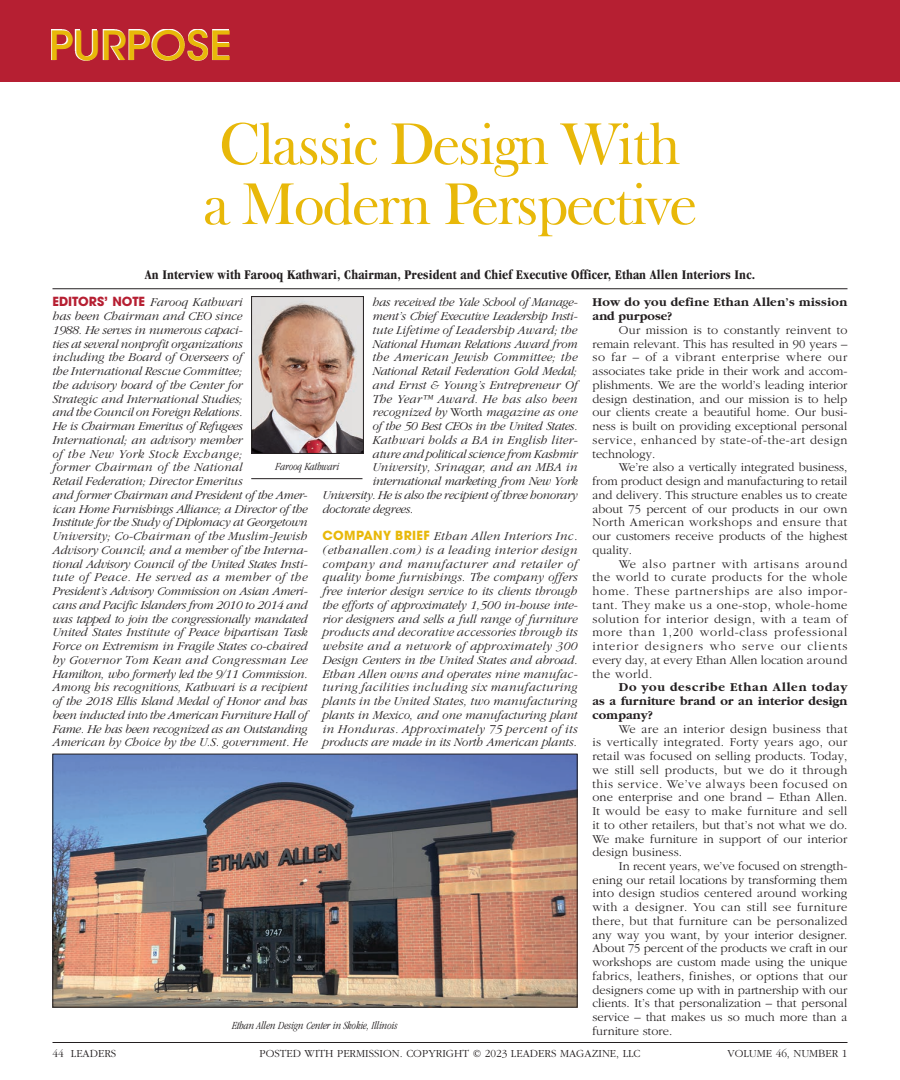
<style>
.page{position:relative;width:900px;height:1080px;background:#fff}
.page>*{position:absolute;margin:0;border:0;box-sizing:border-box;transform-origin:0 0}
.t1{font:60px/60px "Frys Baskerville BT";letter-spacing:-.04em;color:#e8b809}
.t2{font:500 40px "ITC Avant Garde Std";color:#e8b809;scale:1.05 1}
.t3{font:700 condensed 13.75px "Garamond";letter-spacing:.01em;color:#231f20}
.t4{font:italic 300 12.5px/13.8px "Garamond";letter-spacing:-.005em;color:#231f20}
.t5{font:300 12.5px/13.8px "Garamond";color:#231f20;text-align:justify}
.t6{font:italic 300 12.5px "Garamond";letter-spacing:-.025em;color:#231f20}
.t7{font:italic 300 12.5px "Garamond";letter-spacing:.015em;color:#231f20}
.t8{font:700 12.5px/13.8px "Garamond";color:#231f20;text-align:justify}
.t9{font:700 12.5px/13.8px "Garamond";letter-spacing:.02em;color:#231f20}
.t10{font:italic 300 12.5px "Garamond";letter-spacing:.02em;color:#231f20}
.t11{font:300 11.25px "Garamond";color:#231f20}
.t12{font:italic 300 condensed 11.25px "Garamond";color:#231f20}
.s1{font-family:"ITC Avant Garde Pro";font-weight:700;font-style:normal;color:#b61f32}
.s2{font-style:normal}
.s3{font-family:"ITC Avant Garde Pro";font-weight:700;font-style:normal;color:#e8b809}
</style>
<div class="page">
<div style="left:0;top:0;width:900px;height:81px;background:#b61f32"></div>
<img style="left:51px;top:29px;width:178px;height:31px">
<img style="left:253px;top:298px;width:109px;height:154px">
<div style="left:251px;top:296px;width:113px;height:158px;border:1px solid #231f20"></div>
<hr style="left:251px;top:478px;width:111px;height:1px;background:#231f20">
<hr style="left:52px;top:288px;width:796px;height:1px;background:#231f20">
<img style="left:54px;top:756px;width:522px;height:250px">
<div style="left:52px;top:754px;width:526px;height:254px;border:1px solid #231f20"></div>
<hr style="left:52px;top:1042px;width:796px;height:1px;background:#231f20">
<h2 class="t2" style="left:49px;top:21px;width:175px">PURPOSE</h2>
<h1 class="t1" style="left:203px;top:112px;width:496px">Classic Design With a Modern Perspective</h1>
<p class="t3" style="left:145px;top:267px;width:612px">An Interview with Farooq Kathwari, Chairman, President and Chief Executive Officer, Ethan Allen Interiors Inc.</p>
<p class="t4" style="left:52px;top:296px;width:261px"><span class="s1">EDITORS’ NOTE</span> Farooq Kathwari<br>has been Chairman and CEO since<br>1988. He serves in numerous capaci-<br>ties at several nonprofit organizations<br>including the Board ofOverseers of<br>the International Rescue Committee;<br>the advisory board ofthe Center for<br>Strategic and International Studies;<br>and the Council on Foreign Relations.<br>He is Chairman Emeritus ofRefugees International; an advisory member<br>ofthe New York Stock Exchange;<br>former Chairman ofthe National<br>Retail Federation; Director Emeritus<br>and former Chairman and President ofthe Amer&shy;ican Home Furnishings Alliance; a Director ofthe Institute for the Study ofDiplomacy at Georgetown University; Co-Chairman ofthe Muslim-Jewish Advisory Council; and a member ofthe Interna&shy;tional Advisory Council ofthe United States Insti&shy;tute ofPeace. He served as a member ofthe President’s Advisory Commission on Asian Ameri&shy;cans and Pacific Islanders from 2010 to 2014 and was tapped to join the congressionally mandated United States Institute ofPeace bipartisan Task Force on Extremism in Fragile States co-chaired by Governor Tom Kean and Congressman Lee Hamilton, who formerly led the 9/11 Commission.<br>Among his recognitions, Kathwari is a recipient ofthe 2018 Ellis Island Medal ofHonor and has been inducted into the American Furniture Hall of Fame. He has been recognized as an Outstanding American by Choice by the U.S. government. He</p>
<p class="t6" style="left:372px;top:296px;width:207px">has received the Yale School ofManage-</p>
<p class="t6" style="left:372px;top:310px;width:206px">ment’s ChiefExecutive Leadership Insti-</p>
<p class="t7" style="left:372px;top:323px;width:206px">tute Lifetime ofLeadership Award; the</p>
<p class="t6" style="left:372px;top:337px;width:207px">National Human Relations Award from</p>
<p class="t10" style="left:372px;top:351px;width:207px">the American Jewish Committee; the</p>
<p class="t4" style="left:372px;top:364px;width:207px">National Retail Federation Gold Medal;</p>
<p class="t4" style="left:372px;top:378px;width:211px">and Ernst &amp; Young’s Entrepreneur Of</p>
<p class="t7" style="left:372px;top:392px;width:206px">The Year™ Award. He has also been</p>
<p class="t4" style="left:372px;top:406px;width:206px">recognized by <span class="s2">Worth</span> magazine as one</p>
<p class="t6" style="left:373px;top:420px;width:206px">ofthe 50 Best CEOs in the United States.</p>
<p class="t7" style="left:373px;top:433px;width:207px">Kathwari holds a BA in English liter-</p>
<p class="t6" style="left:373px;top:447px;width:206px">ature and political science from Kashmir</p>
<p class="t7" style="left:373px;top:461px;width:206px">University, Srinagar, and an MBA in</p>
<p class="t6" style="left:373px;top:475px;width:207px">international marketing from New York</p>
<p class="t6" style="left:323px;top:488px;width:258px">University. He is also the recipient ofthree honorary</p>
<p class="t6" style="left:323px;top:502px;width:92px">doctorate degrees.</p>
<p class="t4" style="left:323px;top:529px;width:261px"><span class="s3">COMPANY BRIEF</span> Ethan Allen Interiors Inc. (ethanallen.com) is a leading interior design company and manufacturer and retailer of quality home furnishings. The company offers free interior design service to its clients through the efforts ofapproximately 1,500 in-house inte&shy;rior designers and sells a full range offurniture products and decorative accessories through its website and a network ofapproximately 300<br>Design Centers in the United States and abroad.<br>Ethan Allen owns and operates nine manufac&shy;turing facilities including six manufacturing plants in the United States, two manufacturing plants in Mexico, and one manufacturing plant in Honduras. Approximately 75 percent ofits products are made in its North American plants.</p>
<p class="t12" style="left:275px;top:460px;width:65px">Farooq Kathwari</p>
<p class="t12" style="left:232px;top:1019px;width:167px">Ethan Allen Design Center in Skokie, Illinois</p>
<p class="t9" style="left:593px;top:296px;width:256px">How do you define Ethan Allen’s mission and purpose?</p>
<p class="t5" style="left:593px;top:323px;width:257px;text-indent:26px">Our mission is to constantly reinvent to remain relevant. This has resulted in 90 years – so far – of a vibrant enterprise where our associates take pride in their work and accom&shy;plishments. We are the world’s leading interior design destination, and our mission is to help our clients create a beautiful home. Our busi&shy;ness is built on providing exceptional personal service, enhanced by state-of-the-art design technology.</p>
<p class="t5" style="left:593px;top:461px;width:257px;text-indent:26px">We’re also a vertically integrated business, from product design and manufacturing to retail and delivery. This structure enables us to create about 75 percent of our products in our own North American workshops and ensure that our customers receive products of the highest quality.</p>
<p class="t5" style="left:593px;top:557px;width:257px;text-indent:26px">We also partner with artisans around the world to curate products for the whole home. These partnerships are also impor&shy;tant. They make us a one-stop, whole-home solution for interior design, with a team of more than 1,200 world-class professional interior designers who serve our clients every day, at every Ethan Allen location around the world.</p>
<p class="t8" style="left:593px;top:681px;width:257px;text-indent:26px">Do you describe Ethan Allen today as a furniture brand or an interior design company?</p>
<p class="t5" style="left:593px;top:722px;width:257px;text-indent:26px">We are an interior design business that is vertically integrated. Forty years ago, our retail was focused on selling products. Today, we still sell products, but we do it through this service. We’ve always been focused on one enterprise and one brand – Ethan Allen.<br>It would be easy to make furniture and sell it to other retailers, but that’s not what we do.<br>We make furniture in support of our interior design business.</p>
<p class="t5" style="left:593px;top:859px;width:257px;text-indent:26px">In recent years, we’ve focused on strength&shy;ening our retail locations by transforming them into design studios centered around working with a designer. You can still see furniture there, but that furniture can be personalized any way you want, by your interior designer.<br>About 75 percent of the products we craft in our workshops are custom made using the unique fabrics, leathers, finishes, or options that our designers come up with in partnership with our clients. It’s that personalization – that personal service – that makes us so much more than a furniture store.</p>
<p class="t11" style="left:52px;top:1048px;width:65px">44 LEADERS</p>
<p class="t11" style="left:259px;top:1048px;width:383px">POSTED WITH PERMISSION. COPYRIGHT © 2023 LEADERS MAGAZINE, LLC</p>
<p class="t11" style="left:728px;top:1048px;width:121px">VOLUME 46, NUMBER 1</p>
</div>
